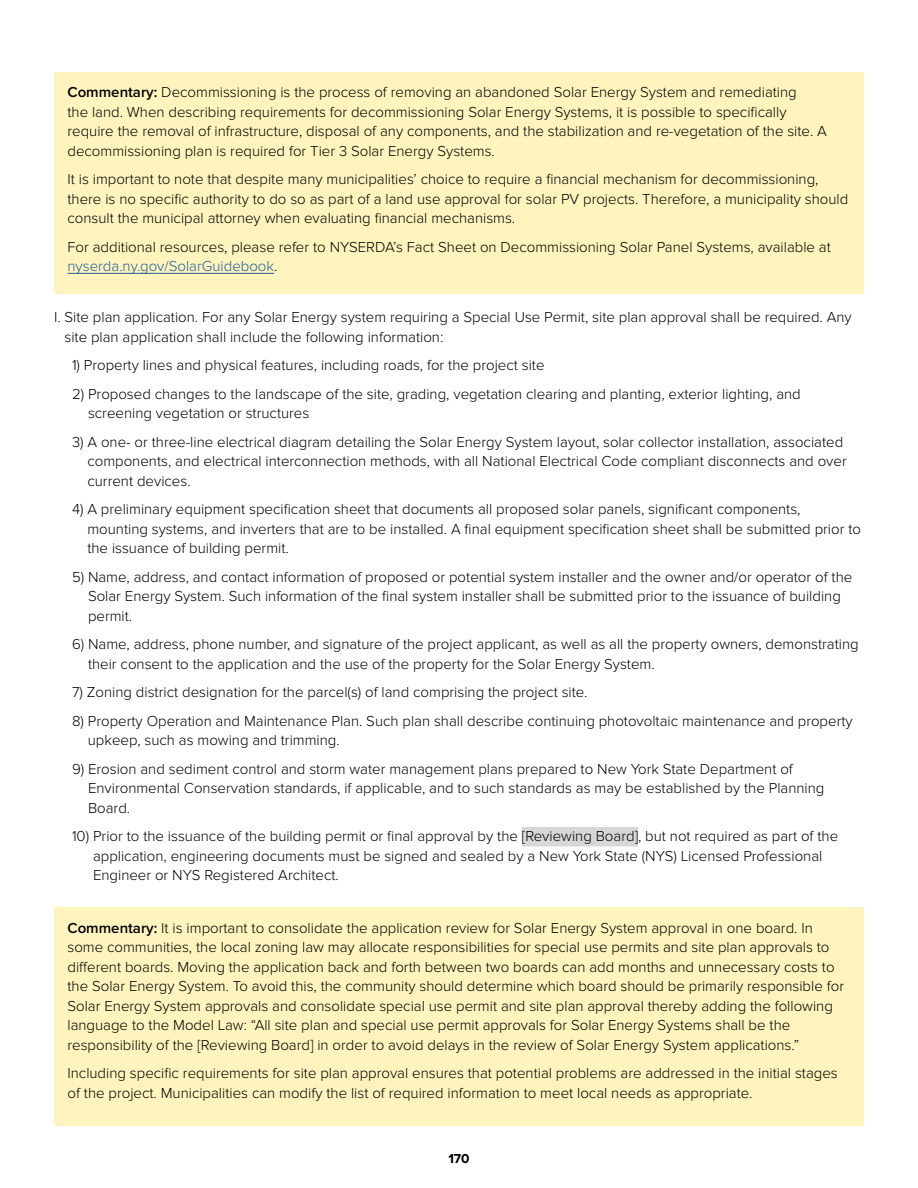
<style>
.page{position:relative;width:918px;height:1188px;background:#fff}
.page>*{position:absolute;margin:0;border:0;box-sizing:border-box;transform-origin:0 0}
.Body_Text{font:300 15px/19.5px "Proxima Nova";color:#000}
.Body_Bullet_Indent_1{font:300 15px/19.5px "Proxima Nova";color:#000}
.t1{font:700 13.5px "Proxima Nova";color:#000}
.s1{font-weight:600}
.s2{color:#215e9e}
</style>
<div class="page">
<div style="left:522px;top:827px;width:116px;height:19px;background:#d7d8d6"></div>
<div style="left:54px;top:72px;width:810px;height:222px;background:#fff4bd"></div>
<hr style="left:68px;top:273px;width:206px;height:1px;background:#215e9e">
<div style="left:54px;top:908px;width:810px;height:218px;background:#fff4bd"></div>
<p class="Body_Text" style="left:68px;top:83px;width:761px"><span class="s1">Commentary:</span> Decommissioning is the process of removing an abandoned Solar Energy System and remediating<br>the land. When describing requirements for decommissioning Solar Energy Systems, it is possible to specifically require the removal of infrastructure, disposal of any components, and the stabilization and re-vegetation of the site. A decommissioning plan is required for Tier 3 Solar Energy Systems.</p>
<p class="Body_Text" style="left:68px;top:170px;width:782px">It is important to note that despite many municipalities’ choice to require a financial mechanism for decommissioning, there is no specific authority to do so as part of a land use approval for solar PV projects. Therefore, a municipality should consult the municipal attorney when evaluating financial mechanisms.</p>
<p class="Body_Text" style="left:68px;top:237px;width:765px">For additional resources, please refer to NYSERDA’s Fact Sheet on Decommissioning Solar Panel Systems, available at <span class="s2">nyserda.ny.gov/SolarGuidebook</span>.</p>
<p class="Body_Text" style="left:65px;top:308px;width:789px;text-indent:-11px">I. Site plan application. For any Solar Energy system requiring a Special Use Permit, site plan approval shall be required. Any site plan application shall include the following information:</p>
<p class="Body_Bullet_Indent_1" style="left:72px;top:356px;width:474px">1) Property lines and physical features, including roads, for the project site</p>
<p class="Body_Bullet_Indent_1" style="left:88px;top:384px;width:714px;text-indent:-16px">2) Proposed changes to the landscape of the site, grading, vegetation clearing and planting, exterior lighting, and screening vegetation or structures</p>
<p class="Body_Bullet_Indent_1" style="left:87px;top:432px;width:761px;text-indent:-15px">3) A one- or three-line electrical diagram detailing the Solar Energy System layout, solar collector installation, associated components, and electrical interconnection methods, with all National Electrical Code compliant disconnects and over current devices.</p>
<p class="Body_Bullet_Indent_1" style="left:87px;top:500px;width:775px;text-indent:-15px">4) A preliminary equipment specification sheet that documents all proposed solar panels, significant components, mounting systems, and inverters that are to be installed. A final equipment specification sheet shall be submitted prior to the issuance of building permit.</p>
<p class="Body_Bullet_Indent_1" style="left:88px;top:567px;width:766px;text-indent:-16px">5) Name, address, and contact information of proposed or potential system installer and the owner and/or operator of the<br>Solar Energy System. Such information of the final system installer shall be submitted prior to the issuance of building permit.</p>
<p class="Body_Bullet_Indent_1" style="left:88px;top:635px;width:772px;text-indent:-16px">6) Name, address, phone number, and signature of the project applicant, as well as all the property owners, demonstrating their consent to the application and the use of the property for the Solar Energy System.</p>
<p class="Body_Bullet_Indent_1" style="left:72px;top:683px;width:517px">7) Zoning district designation for the parcel(s) of land comprising the project site.</p>
<p class="Body_Bullet_Indent_1" style="left:88px;top:711px;width:766px;text-indent:-16px">8) Property Operation and Maintenance Plan. Such plan shall describe continuing photovoltaic maintenance and property upkeep, such as mowing and trimming.</p>
<p class="Body_Bullet_Indent_1" style="left:88px;top:759px;width:738px;text-indent:-16px">9) Erosion and sediment control and storm water management plans prepared to New York State Department of<br>Environmental Conservation standards, if applicable, and to such standards as may be established by the Planning<br>Board.</p>
<p class="Body_Bullet_Indent_1" style="left:93px;top:827px;width:747px;text-indent:-21px">10) Prior to the issuance of the building permit or final approval by the [Reviewing Board], but not required as part of the application, engineering documents must be signed and sealed by a New York State (NYS) Licensed Professional<br>Engineer or NYS Registered Architect.</p>
<p class="Body_Text" style="left:68px;top:918px;width:778px"><span class="s1">Commentary:</span> It is important to consolidate the application review for Solar Energy System approval in one board. In some communities, the local zoning law may allocate responsibilities for special use permits and site plan approvals to different boards. Moving the application back and forth between two boards can add months and unnecessary costs to the Solar Energy System. To avoid this, the community should determine which board should be primarily responsible for Solar Energy System approvals and consolidate special use permit and site plan approval thereby adding the following language to the Model Law: “All site plan and special use permit approvals for Solar Energy Systems shall be the responsibility of the [Reviewing Board] in order to avoid delays in the review of Solar Energy System applications.”</p>
<p class="Body_Text" style="left:68px;top:1064px;width:772px">Including specific requirements for site plan approval ensures that potential problems are addressed in the initial stages of the project. Municipalities can modify the list of required information to meet local needs as appropriate.</p>
<p class="t1" style="left:448px;top:1150px;width:23px">170</p>
</div>
